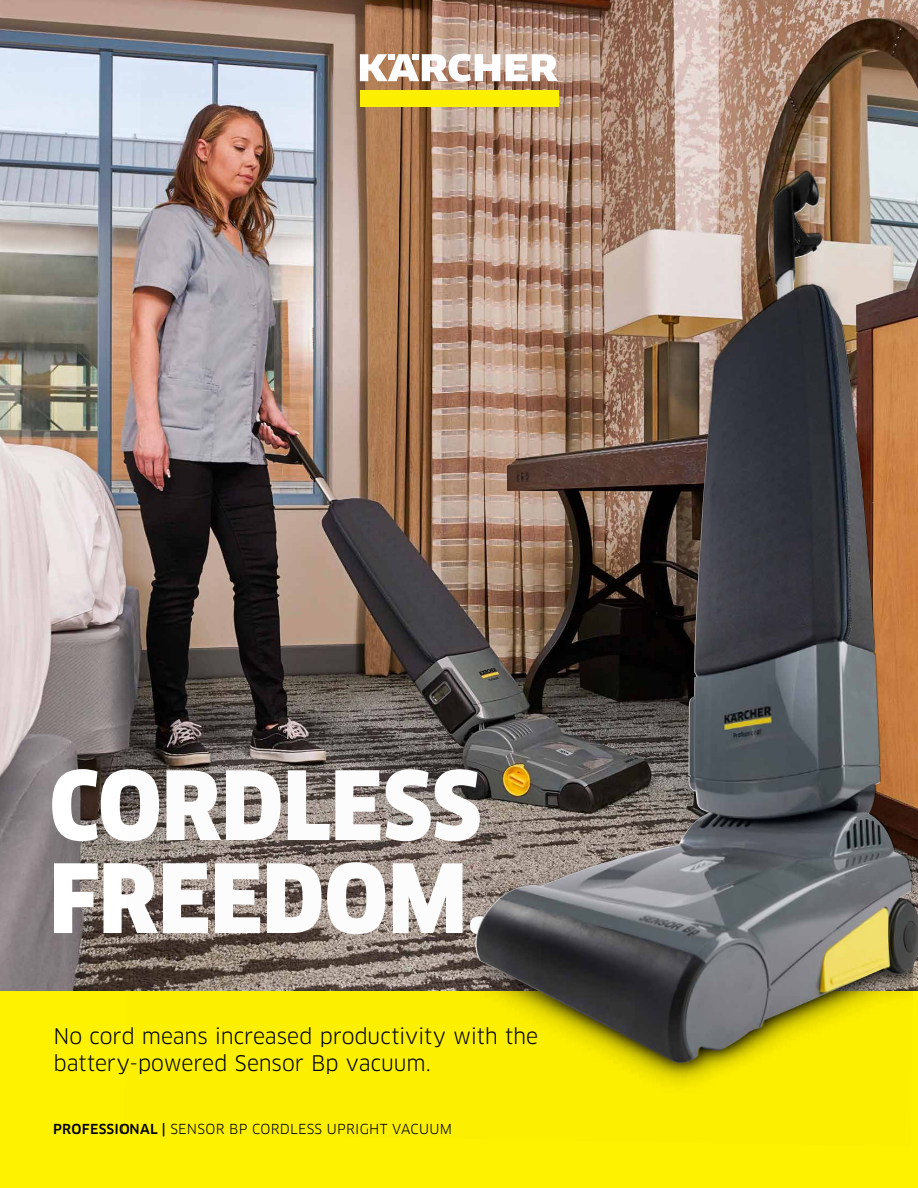
<style>
.page{position:relative;width:918px;height:1188px;background:#fff200}
.page>*{position:absolute;margin:0;border:0;box-sizing:border-box;transform-origin:0 0}
.Level_4_Headline_min{font:900 93px/93px "Clan Pro Narr";letter-spacing:-.005em;color:#fff}
.Copy_Level_1-5_14pt{font:21px/27.3px "Clan Pro";letter-spacing:-.005em;color:#000}
.Title_Business_unit{font:13.5px "Clan Pro";letter-spacing:.02em;color:#000}
.s1{font-weight:500}
</style>
<div class="page">
<img style="left:0;top:0;width:918px;height:991px">
<svg style="left:506px;top:54px;width:52px;height:11px"></svg>
<svg style="left:360px;top:54px;width:140px;height:11px"></svg>
<img style="left:123px;top:65px;width:795px;height:1021px">
<img style="left:473px;top:172px;width:445px;height:893px">
<h1 class="Level_4_Headline_min" style="left:49px;top:760px;width:444px">CORDLESS<br>FREEDOM.</h1>
<p class="Copy_Level_1-5_14pt" style="left:54px;top:1023px;width:486px">No cord means increased productivity with the battery-powered Sensor Bp vacuum.</p>
<p class="Title_Business_unit" style="left:53px;top:1121px;width:400px"><span class="s1">PROFESSIONAL |</span> SENSOR BP CORDLESS UPRIGHT VACUUM</p>
</div>
